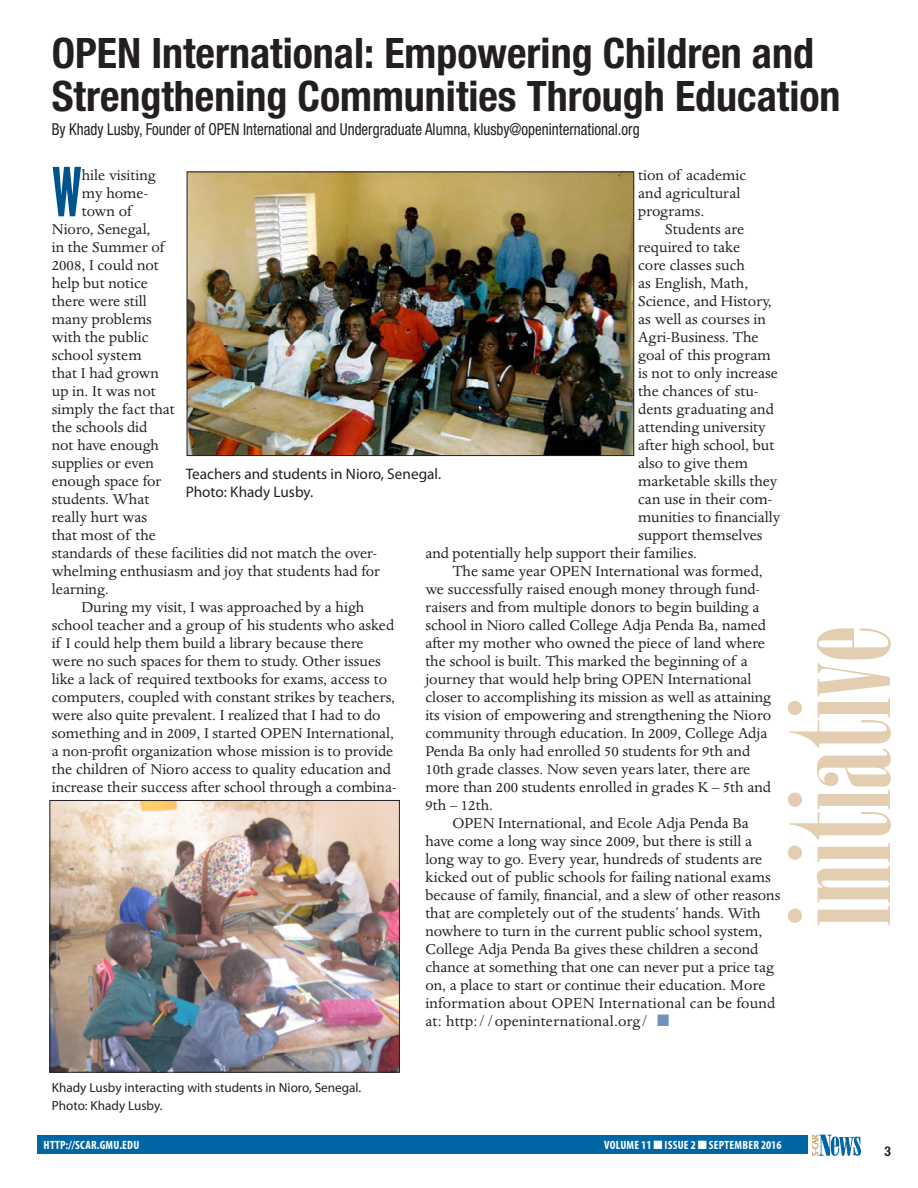
<style>
.page{position:relative;width:918px;height:1188px;background:#fff}
.page>*{position:absolute;margin:0;border:0;box-sizing:border-box;transform-origin:0 0}
.Section_head{font:138px "Onyx";color:#e3ceb1}
.Body_Drop_Cap{font:61.8px "Gill Sans Std Bold Extra Cond";color:#00548e}
.Headline_2{font:700 condensed 42px/43.5px "Helvetica Neue LT Std";color:#231f20}
.Body_Drop_Cap-2{font:16.5px/18px "Dante MT Std";color:#231f20}
.Headline_2-2{font:condensed 16.5px "Helvetica Neue LT Std";color:#231f20;scale:.91 1}
.t1{font:15.3px/18px "Myriad Pro";color:#231f20}
.t2{font:700 condensed 13.5px "Helvetica Neue LT Std";color:#231f20}
.t3{font:13.2px/18px "Myriad Pro";color:#231f20}
.Folio{font:700 condensed 12px "Myriad Pro";letter-spacing:.02em;color:#fff}
.s1{color:#6d93be}
</style>
<div class="page">
<img style="left:812px;top:1134px;width:50px;height:22px">
<div style="left:37px;top:1135px;width:770px;height:18px;background:#0066a4"></div>
<img style="left:52px;top:802px;width:346px;height:268px">
<div style="left:50px;top:800px;width:350px;height:272px;border:1px solid #231f20"></div>
<img style="left:189px;top:174px;width:443px;height:280px">
<div style="left:187px;top:172px;width:447px;height:284px;border:1px solid #231f20"></div>
<p class="Headline_2" style="left:52px;top:31px;width:790px">OPEN International: Empowering Children and<br>Strengthening Communities Through Education</p>
<p class="Headline_2-2" style="left:52px;top:120px;width:647px">By Khady Lusby, Founder of OPEN International and Undergraduate Alumna, klusby@openinternational.org</p>
<p class="Body_Drop_Cap" style="left:52px;top:154px;width:31px">W</p>
<p class="Body_Drop_Cap-2" style="left:82px;top:166px;width:75px">hile visiting</p>
<p class="Body_Drop_Cap-2" style="left:638px;top:166px;width:109px">tion of academic and agricultural programs.</p>
<p class="Body_Drop_Cap-2" style="left:665px;top:220px;width:80px">Students are</p>
<p class="Body_Drop_Cap-2" style="left:638px;top:238px;width:103px">required to take</p>
<p class="Body_Drop_Cap-2" style="left:638px;top:256px;width:108px">core classes such</p>
<p class="Body_Drop_Cap-2" style="left:638px;top:274px;width:112px">as English, Math,</p>
<p class="Body_Drop_Cap-2" style="left:638px;top:292px;width:135px">Science, and History,</p>
<p class="Body_Drop_Cap-2" style="left:638px;top:310px;width:129px">as well as courses in</p>
<p class="Body_Drop_Cap-2" style="left:638px;top:328px;width:122px">Agri-Business. The</p>
<p class="Body_Drop_Cap-2" style="left:638px;top:346px;width:134px">goal of this program</p>
<p class="Body_Drop_Cap-2" style="left:638px;top:364px;width:141px">is not to only increase</p>
<p class="Body_Drop_Cap-2" style="left:638px;top:382px;width:122px">the chances of stu-</p>
<p class="Body_Drop_Cap-2" style="left:638px;top:400px;width:137px">dents graduating and</p>
<p class="Body_Drop_Cap-2" style="left:638px;top:418px;width:129px">attending university</p>
<p class="Body_Drop_Cap-2" style="left:638px;top:436px;width:138px">after high school, but</p>
<p class="Body_Drop_Cap-2" style="left:638px;top:454px;width:111px">also to give them</p>
<p class="Body_Drop_Cap-2" style="left:638px;top:472px;width:141px">marketable skills they</p>
<p class="Body_Drop_Cap-2" style="left:638px;top:490px;width:135px">can use in their com-</p>
<p class="Body_Drop_Cap-2" style="left:638px;top:508px;width:144px">munities to financially</p>
<p class="Body_Drop_Cap-2" style="left:638px;top:526px;width:126px">support themselves</p>
<p class="Body_Drop_Cap-2" style="left:425px;top:544px;width:273px">and potentially help support their families.</p>
<p class="Body_Drop_Cap-2" style="left:425px;top:562px;width:347px;text-indent:27px">The same year OPEN International was formed, we successfully raised enough money through fund&shy;raisers and from multiple donors to begin building a school in Nioro called College Adja Penda Ba, named after my mother who owned the piece of land where the school is built. This marked the beginning of a journey that would help bring OPEN International closer to accomplishing its mission as well as attaining its vision of empowering and strengthening the Nioro community through education. In 2009, College Adja Penda Ba only had enrolled 50 students for 9th and 10th grade classes. Now seven years later, there are more than 200 students enrolled in grades K – 5th and 9th – 12th.</p>
<p class="Body_Drop_Cap-2" style="left:425px;top:814px;width:357px;text-indent:27px">OPEN International, and Ecole Adja Penda Ba have come a long way since 2009, but there is still a long way to go. Every year, hundreds of students are kicked out of public schools for failing national exams because of family, financial, and a slew of other reasons that are completely out of the students’ hands. With nowhere to turn in the current public school system, College Adja Penda Ba gives these children a second chance at something that one can never put a price tag on, a place to start or continue their education. More information about OPEN International can be found at: http://openinternational.org/ <span class="s1">■</span></p>
<p class="Body_Drop_Cap-2" style="left:82px;top:184px;width:68px">my home-</p>
<p class="Body_Drop_Cap-2" style="left:82px;top:202px;width:51px">town of</p>
<p class="Body_Drop_Cap-2" style="left:52px;top:220px;width:100px">Nioro, Senegal,</p>
<p class="Body_Drop_Cap-2" style="left:52px;top:238px;width:114px">in the Summer of</p>
<p class="Body_Drop_Cap-2" style="left:52px;top:256px;width:109px">2008, I could not</p>
<p class="Body_Drop_Cap-2" style="left:52px;top:274px;width:98px">help but notice</p>
<p class="Body_Drop_Cap-2" style="left:52px;top:292px;width:96px">there were still</p>
<p class="Body_Drop_Cap-2" style="left:52px;top:310px;width:102px">many problems</p>
<p class="Body_Drop_Cap-2" style="left:52px;top:328px;width:98px">with the public</p>
<p class="Body_Drop_Cap-2" style="left:52px;top:346px;width:91px">school system</p>
<p class="Body_Drop_Cap-2" style="left:52px;top:364px;width:109px">that I had grown</p>
<p class="Body_Drop_Cap-2" style="left:52px;top:382px;width:105px">up in. It was not</p>
<p class="Body_Drop_Cap-2" style="left:52px;top:400px;width:124px">simply the fact that</p>
<p class="Body_Drop_Cap-2" style="left:52px;top:418px;width:97px">the schools did</p>
<p class="Body_Drop_Cap-2" style="left:52px;top:436px;width:109px">not have enough</p>
<p class="Body_Drop_Cap-2" style="left:52px;top:454px;width:104px">supplies or even</p>
<p class="Body_Drop_Cap-2" style="left:52px;top:472px;width:111px">enough space for</p>
<p class="Body_Drop_Cap-2" style="left:52px;top:490px;width:99px">students. What</p>
<p class="Body_Drop_Cap-2" style="left:52px;top:508px;width:97px">really hurt was</p>
<p class="Body_Drop_Cap-2" style="left:52px;top:526px;width:106px">that most of the</p>
<p class="Body_Drop_Cap-2" style="left:52px;top:544px;width:327px">standards of these facilities did not match the over-</p>
<p class="Body_Drop_Cap-2" style="left:52px;top:562px;width:329px">whelming enthusiasm and joy that students had for</p>
<p class="Body_Drop_Cap-2" style="left:52px;top:580px;width:58px">learning.</p>
<p class="Body_Drop_Cap-2" style="left:81px;top:598px;width:284px">During my visit, I was approached by a high</p>
<p class="Body_Drop_Cap-2" style="left:52px;top:616px;width:344px">school teacher and a group of his students who asked</p>
<p class="Body_Drop_Cap-2" style="left:52px;top:634px;width:313px">if I could help them build a library because there</p>
<p class="Body_Drop_Cap-2" style="left:52px;top:652px;width:331px">were no such spaces for them to study. Other issues</p>
<p class="Body_Drop_Cap-2" style="left:52px;top:670px;width:337px">like a lack of required textbooks for exams, access to</p>
<p class="Body_Drop_Cap-2" style="left:52px;top:688px;width:345px">computers, coupled with constant strikes by teachers,</p>
<p class="Body_Drop_Cap-2" style="left:52px;top:706px;width:330px">were also quite prevalent. I realized that I had to do</p>
<p class="Body_Drop_Cap-2" style="left:52px;top:724px;width:344px">something and in 2009, I started OPEN International,</p>
<p class="Body_Drop_Cap-2" style="left:52px;top:742px;width:343px">a non-profit organization whose mission is to provide</p>
<p class="Body_Drop_Cap-2" style="left:52px;top:760px;width:341px">the children of Nioro access to quality education and</p>
<p class="Body_Drop_Cap-2" style="left:52px;top:778px;width:346px">increase their success after school through a combina-</p>
<p class="t1" style="left:186px;top:465px;width:257px">Teachers and students in Nioro, Senegal.<br>Photo: Khady Lusby.</p>
<p class="Section_head" style="left:761px;top:926px;width:302px;rotate:-90deg">initiative</p>
<p class="t3" style="left:52px;top:1078px;width:311px">Khady Lusby interacting with students in Nioro, Senegal.<br>Photo: Khady Lusby.</p>
<p class="Folio" style="left:44px;top:1137px;width:97px">HTTP://SCAR.GMU.EDU</p>
<p class="Folio" style="left:604px;top:1137px;width:179px">VOLUME 11 ■ ISSUE 2 ■ SEPTEMBER 2016</p>
<p class="t2" style="left:885px;top:1143px;width:8px">3</p>
</div>
